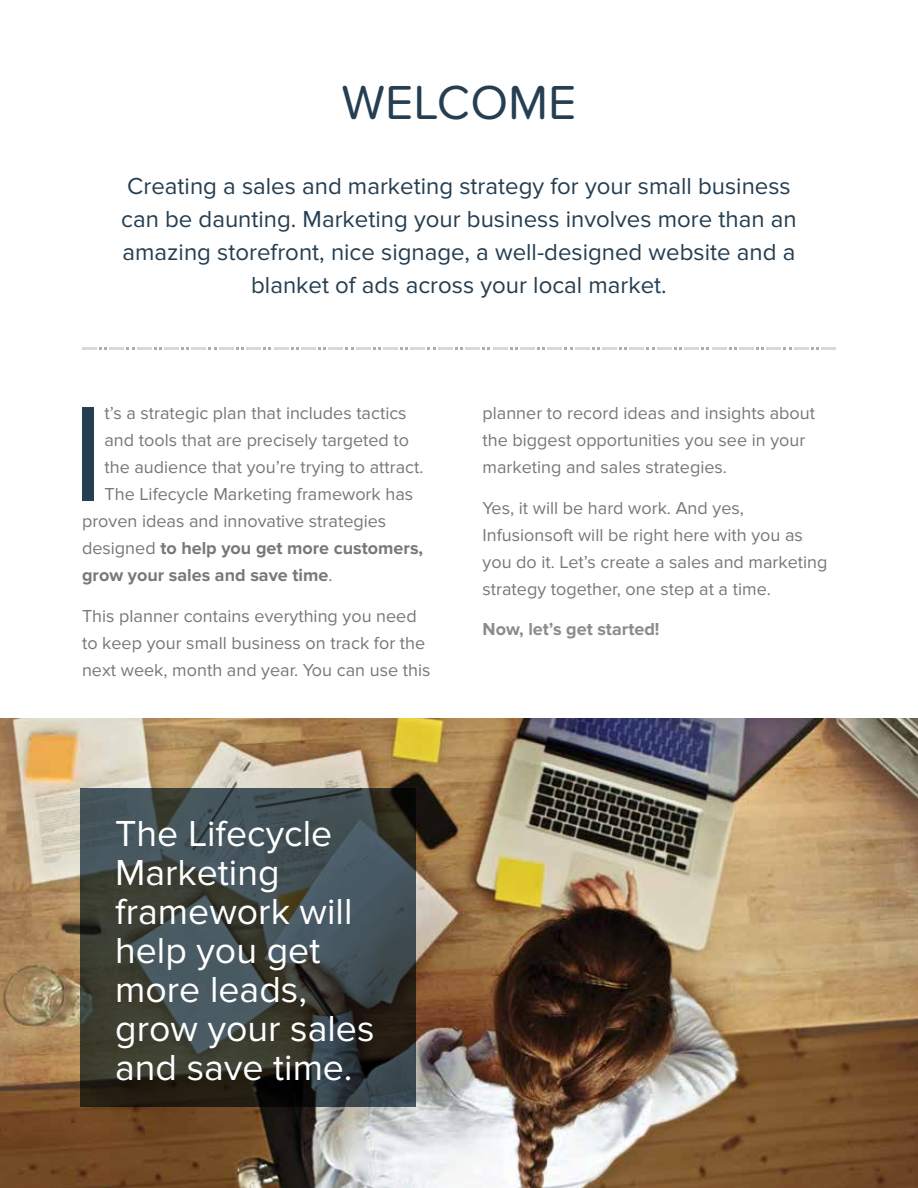
<style>
.page{position:relative;width:918px;height:1188px;background:#fff}
.page>*{position:absolute;margin:0;border:0;box-sizing:border-box;transform-origin:0 0}
.t1{font:139.5px "Proxima Nova";color:#253e51}
.t2{font:49.5px "Proxima Nova Soft";color:#253e51}
.t3{font:37.5px/39px "Proxima Nova";color:#fff}
.t4{font:24px/33px "Proxima Nova";color:#253e51;text-align:center}
.t5{font:18px/27px "Proxima Nova";color:#777878}
.t6{font:700 18px "Proxima Nova";color:#777878}
.t7{font:700 18px "Proxima Nova";color:#8c8b8b}
.s1{font-weight:400}
</style>
<div class="page">
<img style="left:0;top:719px;width:918px;height:469px">
<svg style="left:82px;top:348px;width:754px;height:2px"></svg>
<svg style="left:80px;top:788px;width:336px;height:319px;background:#3b4342"></svg>
<h2 class="t2" style="left:342px;top:74px;width:236px">WELCOME</h2>
<h3 class="t4" style="left:121px;top:169px;width:677px">Creating a sales and marketing strategy for your small business can be daunting. Marketing your business involves more than an amazing storefront, nice signage, a well-designed website and a blanket of ads across your local market.</h3>
<h1 class="t1" style="left:71px;top:374px;width:35px">I</h1>
<p class="t5" style="left:104px;top:400px;width:304px">t’s a strategic plan that includes tactics</p>
<p class="t5" style="left:104px;top:427px;width:306px">and tools that are precisely targeted to</p>
<p class="t5" style="left:104px;top:454px;width:321px">the audience that you’re trying to attract.</p>
<p class="t5" style="left:104px;top:481px;width:310px">The Lifecycle Marketing framework has</p>
<p class="t5" style="left:82px;top:508px;width:306px">proven ideas and innovative strategies</p>
<p class="t6" style="left:82px;top:538px;width:343px"><span class="s1">designed</span> to help you get more customers,</p>
<p class="t6" style="left:82px;top:565px;width:252px">grow your sales and save time<span class="s1">.</span></p>
<p class="t5" style="left:82px;top:603px;width:350px">This planner contains everything you need to keep your small business on track for the next week, month and year. You can use this</p>
<p class="t5" style="left:483px;top:400px;width:334px">planner to record ideas and insights about the biggest opportunities you see in your marketing and sales strategies.</p>
<p class="t5" style="left:483px;top:495px;width:346px">Yes, it will be hard work. And yes, Infusionsoft will be right here with you as you do it. Let’s create a sales and marketing strategy together, one step at a time.</p>
<p class="t7" style="left:483px;top:619px;width:178px">Now, let’s get started!</p>
<h3 class="t3" style="left:115px;top:814px;width:261px">The Lifecycle<br>Marketing framework will help you get more leads, grow your sales and save time.</h3>
</div>
